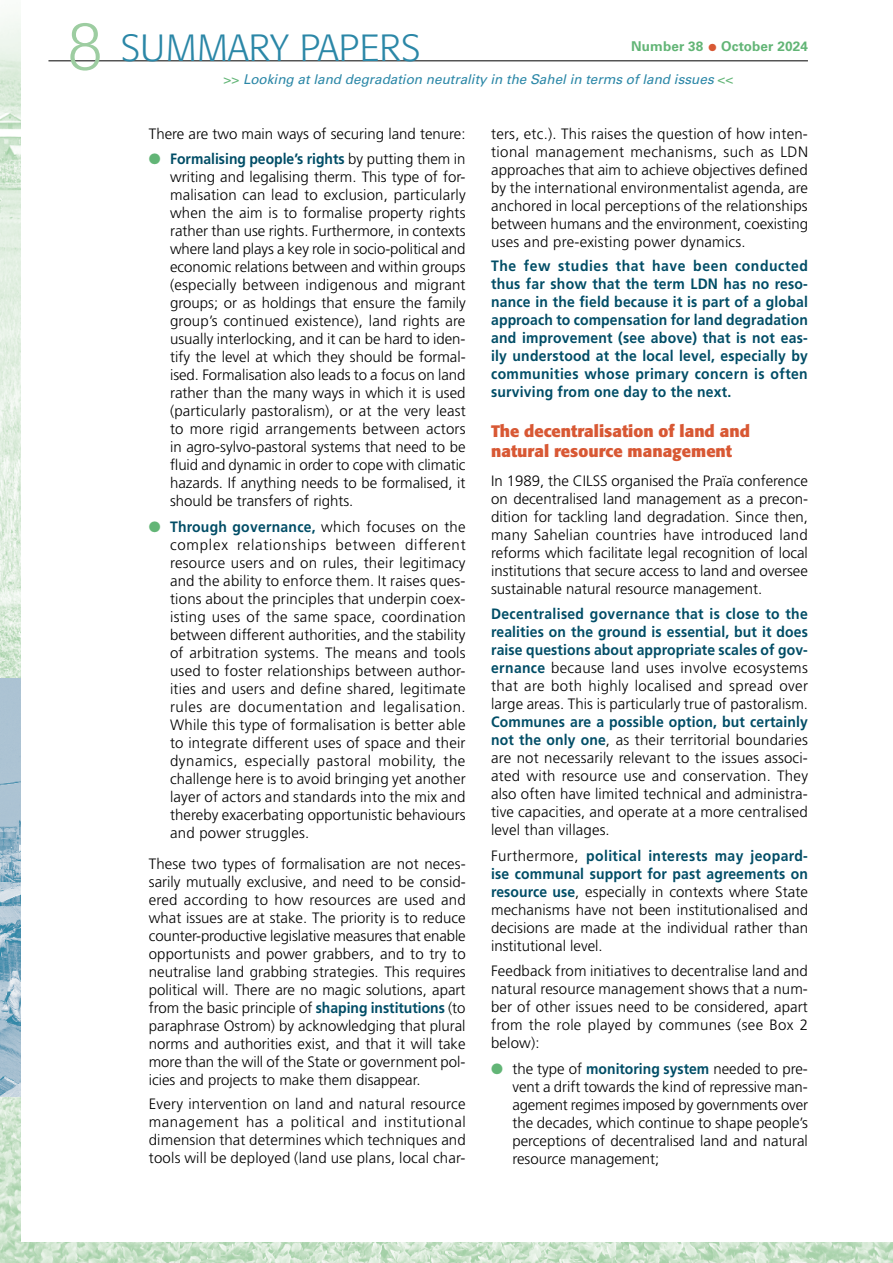
<style>
.page{position:relative;width:893px;height:1263px;background:#fff}
.page>*{position:absolute;margin:0;border:0;box-sizing:border-box;transform-origin:0 0}
.t1{font:300 67.5px "Formata";color:#9dcda1;scale:.93 1}
.t2{font:300 37.5px "Formata";color:#2b87a7}
.t3{font:700 16.5px/19.8px "Formata";color:#d85834}
.t4{font:300 15px/18px "Frutiger LT Std";color:#000;text-align:justify}
.t5{font:700 15px/18px "Frutiger LT Std";letter-spacing:.01em;color:#004d66;text-align:justify;scale:.93 1}
.t6{font:italic 13.5px "Univers LT Std";color:#2b87a7}
.t7{font:700 13.5px "Univers LT Std";letter-spacing:.01em;color:#62b576}
.s1{color:#d85834}
.s2{font-style:normal;color:#62b576}
.s3{color:#62b576}
.s4{font-weight:700;color:#004d66}
.s5{font-weight:300;color:#000}
</style>
<div class="page">
<img style="left:0;top:15px;width:21px;height:1082px">
<img style="left:0;top:1097px;width:893px;height:166px">
<div style="left:21px;top:0;width:872px;height:1242px;background:#fff"></div>
<hr style="left:48px;top:61px;width:760px;height:1px;background:#000">
<h1 class="t1" style="left:67px;top:6px;width:41px">8</h1>
<h2 class="t2" style="left:121px;top:26px;width:302px">SUMMARY PAPERS</h2>
<p class="t7" style="left:631px;top:39px;width:178px">Number 38 <span class="s1">●</span> October 2024</p>
<p class="t6" style="left:223px;top:71px;width:511px"><span class="s2">&gt;&gt;</span> Looking at land degradation neutrality in the Sahel in terms of land issues <span class="s2">&lt;&lt;</span></p>
<p class="t4" style="left:149px;top:125px;width:318px">There are two main ways of securing land tenure:</p>
<p class="t4" style="left:170px;top:150px;width:297px;text-indent:-21px"><span class="s3">●</span> <span class="s4">Formalising people’s rights</span> by putting them in writing and legalising therm. This type of for&shy;malisation can lead to exclusion, particularly when the aim is to formalise property rights rather than use rights. Furthermore, in contexts where land plays a key role in socio-political and economic relations between and within groups (especially between indigenous and migrant groups; or as holdings that ensure the family group’s continued existence), land rights are usually interlocking, and it can be hard to iden&shy;tify the level at which they should be formal&shy;ised. Formalisation also leads to a focus on land rather than the many ways in which it is used (particularly pastoralism), or at the very least to more rigid arrangements between actors in agro-sylvo-pastoral systems that need to be fluid and dynamic in order to cope with climatic hazards. If anything needs to be formalised, it should be transfers of rights.</p>
<p class="t4" style="left:170px;top:518px;width:297px;text-indent:-21px"><span class="s3">●</span> <span class="s4">Through governance,</span> which focuses on the complex relationships between different resource users and on rules, their legitimacy and the ability to enforce them. It raises ques&shy;tions about the principles that underpin coex&shy;isting uses of the same space, coordination between different authorities, and the stability of arbitration systems. The means and tools used to foster relationships between author&shy;ities and users and define shared, legitimate rules are documentation and legalisation.<br>While this type of formalisation is better able to integrate different uses of space and their dynamics, especially pastoral mobility, the challenge here is to avoid bringing yet another layer of actors and standards into the mix and thereby exacerbating opportunistic behaviours and power struggles.</p>
<p class="t4" style="left:149px;top:854px;width:318px">These two types of formalisation are not neces&shy;sarily mutually exclusive, and need to be consid&shy;ered according to how resources are used and what issues are at stake. The priority is to reduce counter-productive legislative measures that enable opportunists and power grabbers, and to try to neutralise land grabbing strategies. This requires political will. There are no magic solutions, apart from the basic principle of <span class="s4">shaping institutions</span> (to paraphrase Ostrom) by acknowledging that plural norms and authorities exist, and that it will take more than the will of the State or government pol&shy;icies and projects to make them disappear.</p>
<p class="t4" style="left:149px;top:1095px;width:318px">Every intervention on land and natural resource management has a political and institutional dimension that determines which techniques and tools will be deployed (land use plans, local char-</p>
<p class="t4" style="left:491px;top:125px;width:318px">ters, etc.). This raises the question of how inten&shy;tional management mechanisms, such as LDN approaches that aim to achieve objectives defined by the international environmentalist agenda, are anchored in local perceptions of the relationships between humans and the environment, coexisting uses and pre-existing power dynamics.</p>
<p class="t5" style="left:491px;top:257px;width:342px">The few studies that have been conducted thus far show that the term LDN has no reso&shy;nance in the field because it is part of a global approach to compensation for land degradation and improvement (see above) that is not eas&shy;ily understood at the local level, especially by communities whose primary concern is often surviving from one day to the next.</p>
<p class="t3" style="left:491px;top:421px;width:260px">The decentralisation of land and natural resource management</p>
<p class="t4" style="left:491px;top:472px;width:318px">In 1989, the CILSS organised the Praïa conference on decentralised land management as a precon&shy;dition for tackling land degradation. Since then, many Sahelian countries have introduced land reforms which facilitate legal recognition of local institutions that secure access to land and oversee sustainable natural resource management.</p>
<p class="t5" style="left:491px;top:605px;width:342px">Decentralised governance that is close to the realities on the ground is essential, but it does raise questions about appropriate scales of gov&shy;ernance <span class="s5">because land uses involve ecosystems that are both highly localised and spread over large areas. This is particularly true of pastoralism.</span></p>
<p class="t4" style="left:491px;top:713px;width:318px"><span class="s4">Communes are a possible option, but certainly not the only one</span>, as their territorial boundaries are not necessarily relevant to the issues associ&shy;ated with resource use and conservation. They also often have limited technical and administra&shy;tive capacities, and operate at a more centralised level than villages.</p>
<p class="t4" style="left:491px;top:847px;width:318px">Furthermore, <span class="s4">political interests may jeopard&shy;ise communal support for past agreements on resource use</span>, especially in contexts where State mechanisms have not been institutionalised and decisions are made at the individual rather than institutional level.</p>
<p class="t4" style="left:491px;top:962px;width:318px">Feedback from initiatives to decentralise land and natural resource management shows that a num&shy;ber of other issues need to be considered, apart from the role played by communes (see Box 2 below):</p>
<p class="t4" style="left:512px;top:1059px;width:297px;text-indent:-21px"><span class="s3">●</span> the type of <span class="s4">monitoring system</span> needed to pre&shy;vent a drift towards the kind of repressive man&shy;agement regimes imposed by governments over the decades, which continue to shape people’s perceptions of decentralised land and natural resource management;</p>
</div>
